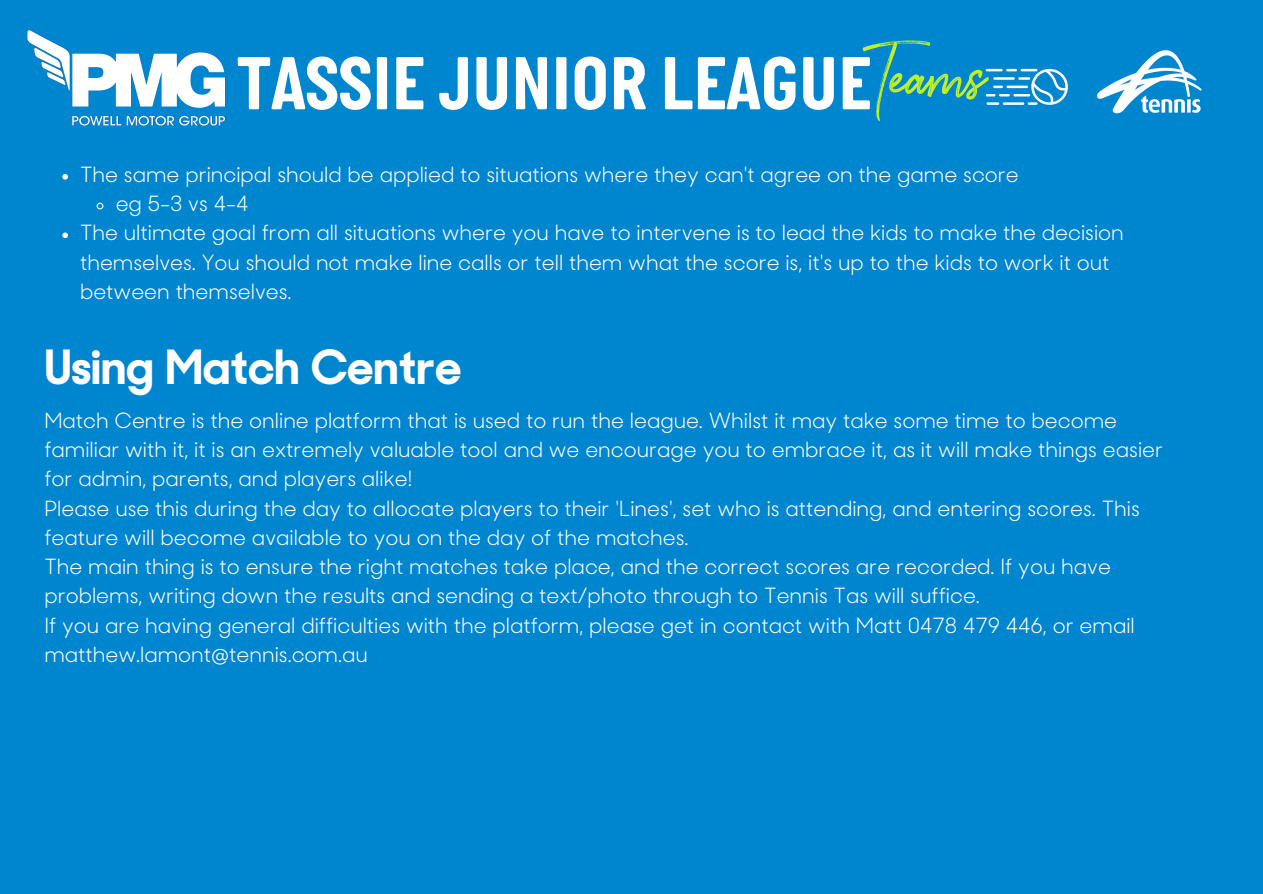
<style>
.page{position:relative;width:1263px;height:894px;background:#fff}
.page>*{position:absolute;margin:0;border:0;box-sizing:border-box;transform-origin:0 0}
.t1{font:79.2px "Brownhill Script";color:#c0f029}
.t2{font:700 76.65px "Italian Plate No 1";color:#fff}
.t3{font:700 47.25px "Sharp Sans No 2";color:#fff}
.t4{font:21px/29.2px "Sharp Sans No 2";color:#fff}
</style>
<div class="page">
<div style="left:0;top:0;width:1263px;height:893px;background:#0085cf"></div>
<img style="left:27px;top:30px;width:199px;height:96px">
<img style="left:1096px;top:50px;width:106px;height:64px">
<svg style="left:986px;top:69px;width:82px;height:36px"></svg>
<svg style="left:62px;top:174px;width:6px;height:5px"></svg>
<svg style="left:96px;top:202px;width:8px;height:8px"></svg>
<svg style="left:62px;top:232px;width:6px;height:6px"></svg>
<p class="t1" style="left:863px;top:28px;width:126px">Teams</p>
<p class="t2" style="left:237px;top:52px;width:636px">TASSIE JUNIOR LEAGUE</p>
<p class="t4" style="left:80px;top:162px;width:940px">The same principal should be applied to situations where they can't agree on the game score</p>
<p class="t4" style="left:116px;top:191px;width:134px">eg 5-3 vs 4-4</p>
<p class="t4" style="left:80px;top:220px;width:1045px">The ultimate goal from all situations where you have to intervene is to lead the kids to make the decision themselves. You should not make line calls or tell them what the score is, it's up to the kids to work it out between themselves.</p>
<p class="t3" style="left:44px;top:348px;width:419px">Using Match Centre</p>
<p class="t4" style="left:44px;top:408px;width:1120px">Match Centre is the online platform that is used to run the league. Whilst it may take some time to become familiar with it, it is an extremely valuable tool and we encourage you to embrace it, as it will make things easier for admin, parents, and players alike!</p>
<p class="t4" style="left:44px;top:495px;width:1097px">Please use this during the day to allocate players to their 'Lines', set who is attending, and entering scores. This feature will become available to you on the day of the matches.</p>
<p class="t4" style="left:44px;top:554px;width:1068px">The main thing is to ensure the right matches take place, and the correct scores are recorded. If you have problems, writing down the results and sending a text/photo through to Tennis Tas will suffice.</p>
<p class="t4" style="left:44px;top:612px;width:1092px">If you are having general difficulties with the platform, please get in contact with Matt 0478 479 446, or email matthew.lamont@tennis.com.au</p>
</div>
